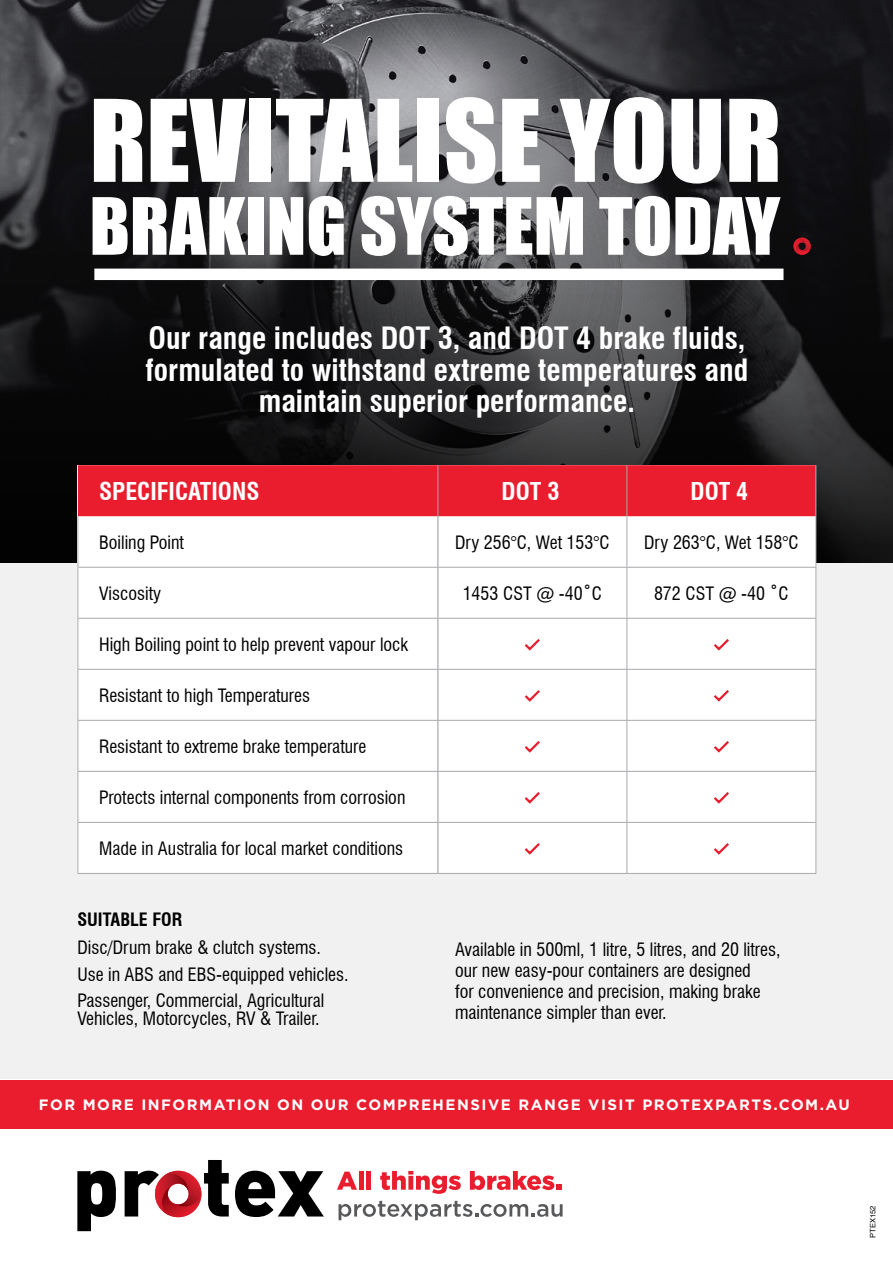
<style>
.page{position:relative;width:893px;height:1263px;background:#fff}
.page>*{position:absolute;margin:0;border:0;box-sizing:border-box;transform-origin:0 0}
.t1{font:105px "Impact";color:#fff}
.t2{font:72.9px "Impact";color:#fff}
.t3{font:700 condensed 30px/31.5px "Swiss 721 BT";color:#fff;text-align:center}
.t4{font:700 condensed 24px "Swiss 721 BT";color:#fff}
.t5{font:condensed 18px/21px "Swiss 721 BT";color:#000}
.t6{font:700 condensed 18px "Swiss 721 BT";color:#000}
.t7{font:700 15px "Gotham";letter-spacing:.1em;color:#fff}
.t8{font:7.5px "Helvetica";color:#000}
</style>
<div class="page">
<svg style="left:0;top:0;width:893px;height:563px;background:#2d2d2f"></svg>
<div style="left:0;top:563px;width:893px;height:516px;background:#f1f1f2"></div>
<div style="left:0;top:1080px;width:893px;height:49px;background:#e91d2d"></div>
<svg style="left:77px;top:1171px;width:39px;height:60px"></svg>
<svg style="left:235px;top:1171px;width:89px;height:46px"></svg>
<svg style="left:125px;top:1160px;width:104px;height:57px"></svg>
<img style="left:162px;top:1206px;width:39px;height:11px">
<img style="left:155px;top:1173px;width:34px;height:40px">
<img style="left:167px;top:1171px;width:34px;height:35px">
<svg style="left:339px;top:1201px;width:224px;height:19px"></svg>
<svg style="left:337px;top:1171px;width:20px;height:19px"></svg>
<hr style="left:359px;top:1171px;width:4px;height:19px;background:#e91d2d">
<div style="left:366px;top:1171px;width:5px;height:19px;background:#e91d2d"></div>
<svg style="left:380px;top:1171px;width:81px;height:23px"></svg>
<svg style="left:470px;top:1171px;width:91px;height:19px"></svg>
<div style="left:78px;top:465px;width:738px;height:409px;background:#fff"></div>
<div style="left:78px;top:465px;width:737px;height:51px;background:#e91d2d"></div>
<hr style="left:438px;top:465px;width:1px;height:51px;background:#a7a9ac">
<hr style="left:626px;top:465px;width:1px;height:51px;background:#a7a9ac">
<hr style="left:815px;top:465px;width:1px;height:51px;background:#a7a9ac">
<hr style="left:438px;top:516px;width:1px;height:51px;background:#939598">
<hr style="left:438px;top:568px;width:1px;height:50px;background:#939598">
<hr style="left:438px;top:619px;width:1px;height:50px;background:#939598">
<hr style="left:438px;top:670px;width:1px;height:50px;background:#939598">
<hr style="left:438px;top:721px;width:1px;height:50px;background:#939598">
<hr style="left:438px;top:772px;width:1px;height:50px;background:#939598">
<hr style="left:438px;top:823px;width:1px;height:50px;background:#939598">
<hr style="left:78px;top:516px;width:1px;height:51px;background:#a7a9ac">
<hr style="left:626px;top:516px;width:1px;height:51px;background:#a7a9ac">
<hr style="left:815px;top:516px;width:1px;height:51px;background:#a7a9ac">
<hr style="left:78px;top:567px;width:360px;height:1px;background:#a7a9ac">
<hr style="left:78px;top:568px;width:1px;height:50px;background:#a7a9ac">
<hr style="left:438px;top:567px;width:189px;height:1px;background:#a7a9ac">
<hr style="left:627px;top:567px;width:189px;height:1px;background:#a7a9ac">
<hr style="left:626px;top:568px;width:1px;height:50px;background:#a7a9ac">
<hr style="left:815px;top:568px;width:1px;height:50px;background:#a7a9ac">
<hr style="left:78px;top:618px;width:360px;height:1px;background:#a7a9ac">
<hr style="left:78px;top:619px;width:1px;height:50px;background:#a7a9ac">
<hr style="left:438px;top:618px;width:189px;height:1px;background:#a7a9ac">
<hr style="left:627px;top:618px;width:189px;height:1px;background:#a7a9ac">
<hr style="left:626px;top:619px;width:1px;height:50px;background:#a7a9ac">
<hr style="left:815px;top:619px;width:1px;height:50px;background:#a7a9ac">
<hr style="left:78px;top:669px;width:360px;height:1px;background:#a7a9ac">
<hr style="left:78px;top:670px;width:1px;height:50px;background:#a7a9ac">
<hr style="left:438px;top:669px;width:189px;height:1px;background:#a7a9ac">
<hr style="left:627px;top:669px;width:189px;height:1px;background:#a7a9ac">
<hr style="left:626px;top:670px;width:1px;height:50px;background:#a7a9ac">
<hr style="left:815px;top:670px;width:1px;height:50px;background:#a7a9ac">
<hr style="left:78px;top:720px;width:360px;height:1px;background:#a7a9ac">
<hr style="left:78px;top:721px;width:1px;height:50px;background:#a7a9ac">
<hr style="left:438px;top:720px;width:189px;height:1px;background:#a7a9ac">
<hr style="left:627px;top:720px;width:189px;height:1px;background:#a7a9ac">
<hr style="left:626px;top:721px;width:1px;height:50px;background:#a7a9ac">
<hr style="left:815px;top:721px;width:1px;height:50px;background:#a7a9ac">
<hr style="left:78px;top:771px;width:360px;height:1px;background:#a7a9ac">
<hr style="left:78px;top:772px;width:1px;height:50px;background:#a7a9ac">
<hr style="left:438px;top:771px;width:189px;height:1px;background:#a7a9ac">
<hr style="left:627px;top:771px;width:189px;height:1px;background:#a7a9ac">
<hr style="left:626px;top:772px;width:1px;height:50px;background:#a7a9ac">
<hr style="left:815px;top:772px;width:1px;height:50px;background:#a7a9ac">
<hr style="left:78px;top:822px;width:360px;height:1px;background:#a7a9ac">
<hr style="left:78px;top:823px;width:1px;height:50px;background:#a7a9ac">
<hr style="left:438px;top:822px;width:189px;height:1px;background:#a7a9ac">
<hr style="left:627px;top:822px;width:189px;height:1px;background:#a7a9ac">
<hr style="left:626px;top:823px;width:1px;height:50px;background:#a7a9ac">
<hr style="left:815px;top:823px;width:1px;height:50px;background:#a7a9ac">
<hr style="left:78px;top:873px;width:360px;height:1px;background:#a7a9ac">
<hr style="left:438px;top:873px;width:189px;height:1px;background:#a7a9ac">
<hr style="left:627px;top:873px;width:189px;height:1px;background:#a7a9ac">
<svg style="left:524px;top:639px;width:16px;height:12px"></svg>
<svg style="left:714px;top:639px;width:15px;height:12px"></svg>
<svg style="left:524px;top:690px;width:16px;height:12px"></svg>
<svg style="left:714px;top:690px;width:15px;height:12px"></svg>
<svg style="left:524px;top:741px;width:16px;height:12px"></svg>
<svg style="left:714px;top:741px;width:15px;height:12px"></svg>
<svg style="left:524px;top:792px;width:16px;height:12px"></svg>
<svg style="left:714px;top:792px;width:15px;height:12px"></svg>
<svg style="left:524px;top:843px;width:16px;height:12px"></svg>
<svg style="left:714px;top:843px;width:15px;height:12px"></svg>
<svg style="left:793px;top:238px;width:18px;height:17px"></svg>
<div style="left:94px;top:269px;width:689px;height:11px;background:#fff"></div>
<h1 class="t1" style="left:90px;top:59px;width:694px">REVITALISE YOUR</h1>
<h2 class="t2" style="left:90px;top:170px;width:692px">BRAKING SYSTEM TODAY</h2>
<h3 class="t3" style="left:146px;top:322px;width:604px">Our range includes DOT 3, and DOT 4 brake fluids, formulated to withstand extreme temperatures and maintain superior performance.</h3>
<h3 class="t4" style="left:99px;top:477px;width:162px">SPECIFICATIONS</h3>
<h3 class="t4" style="left:502px;top:477px;width:59px">DOT 3</h3>
<h3 class="t4" style="left:690px;top:477px;width:59px">DOT 4</h3>
<p class="t5" style="left:99px;top:531px;width:86px">Boiling Point</p>
<p class="t5" style="left:455px;top:531px;width:156px">Dry 256°C, Wet 153°C</p>
<p class="t5" style="left:644px;top:531px;width:156px">Dry 263°C, Wet 158°C</p>
<p class="t5" style="left:99px;top:582px;width:63px">Viscosity</p>
<p class="t5" style="left:463px;top:582px;width:141px">1453 CST @ -40˚C</p>
<p class="t5" style="left:654px;top:582px;width:136px">872 CST @ -40 ˚C</p>
<p class="t5" style="left:99px;top:634px;width:310px">High Boiling point to help prevent vapour lock</p>
<p class="t5" style="left:99px;top:685px;width:212px">Resistant to high Temperatures</p>
<p class="t5" style="left:99px;top:736px;width:269px">Resistant to extreme brake temperature</p>
<p class="t5" style="left:99px;top:787px;width:308px">Protects internal components from corrosion</p>
<p class="t5" style="left:99px;top:838px;width:306px">Made in Australia for local market conditions</p>
<p class="t6" style="left:77px;top:908px;width:106px">SUITABLE FOR</p>
<p class="t5" style="left:77px;top:935px;width:273px;line-height:26.5px">Disc/Drum brake &amp; clutch systems.<br>Use in ABS and EBS-equipped vehicles.<br>Passenger, Commercial, Agricultural</p>
<p class="t5" style="left:77px;top:1008px;width:244px">Vehicles, Motorcycles, RV &amp; Trailer.</p>
<p class="t5" style="left:455px;top:939px;width:327px">Available in 500ml, 1 litre, 5 litres, and 20 litres, our new easy-pour containers are designed<br>for convenience and precision, making brake maintenance simpler than ever.</p>
<p class="t7" style="left:39px;top:1095px;width:813px">FOR MORE INFORMATION ON OUR COMPREHENSIVE RANGE VISIT PROTEXPARTS.COM.AU</p>
<p class="t8" style="left:867px;top:1238px;width:34px;rotate:-90deg">PTEX152</p>
</div>
